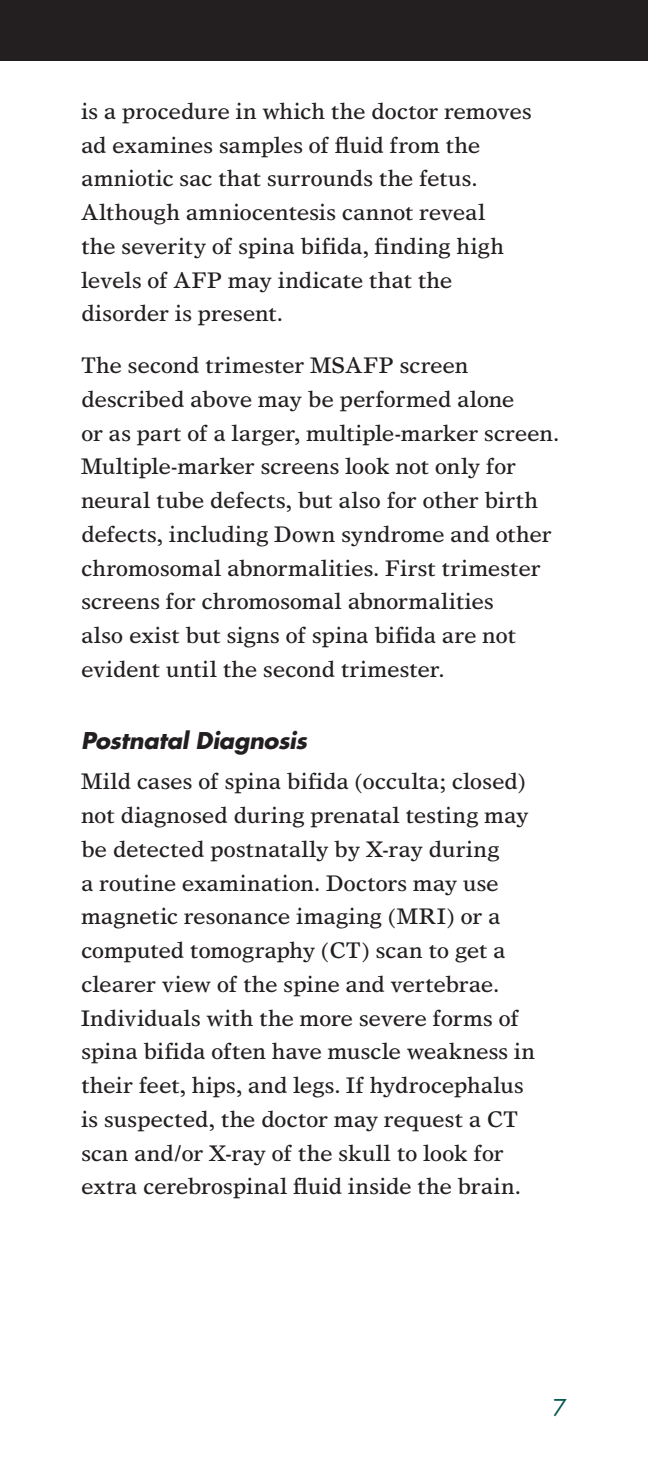
<style>
.page{position:relative;width:648px;height:1458px;background:#fff}
.page>*{position:absolute;margin:0;border:0;box-sizing:border-box;transform-origin:0 0}
.Body_Text{font:22.5px/33.8px "Times Europa";letter-spacing:-.01em;color:#231f20}
.Subheads_2{font:italic 700 22.5px "Futura Std";letter-spacing:-.01em;color:#231f20}
.t1{font:22.5px "Futura Std";color:#00584e}
</style>
<div class="page">
<div style="left:0;top:0;width:648px;height:61px;background:#231f20"></div>
<p class="Body_Text" style="left:81px;top:94px;width:452px">is a procedure in which the doctor removes ad examines samples of fluid from the amniotic sac that surrounds the fetus.<br>Although amniocentesis cannot reveal<br>the severity of spina bifida, finding high levels of AFP may indicate that the disorder is present.</p>
<p class="Body_Text" style="left:81px;top:348px;width:480px">The second trimester MSAFP screen described above may be performed alone<br>or as part of a larger, multiple-marker screen.<br>Multiple-marker screens look not only for neural tube defects, but also for other birth defects, including Down syndrome and other chromosomal abnormalities. First trimester screens for chromosomal abnormalities<br>also exist but signs of spina bifida are not evident until the second trimester.</p>
<h3 class="Subheads_2" style="left:81px;top:726px;width:228px">Postnatal Diagnosis</h3>
<p class="Body_Text" style="left:81px;top:764px;width:456px">Mild cases of spina bifida (occulta; closed) not diagnosed during prenatal testing may be detected postnatally by X-ray during<br>a routine examination. Doctors may use magnetic resonance imaging (MRI) or a computed tomography (CT) scan to get a clearer view of the spine and vertebrae.<br>Individuals with the more severe forms of spina bifida often have muscle weakness in their feet, hips, and legs. If hydrocephalus is suspected, the doctor may request a CT scan and/or X-ray of the skull to look for extra cerebrospinal fluid inside the brain.</p>
<p class="t1" style="left:553px;top:1393px;width:15px">7</p>
</div>
